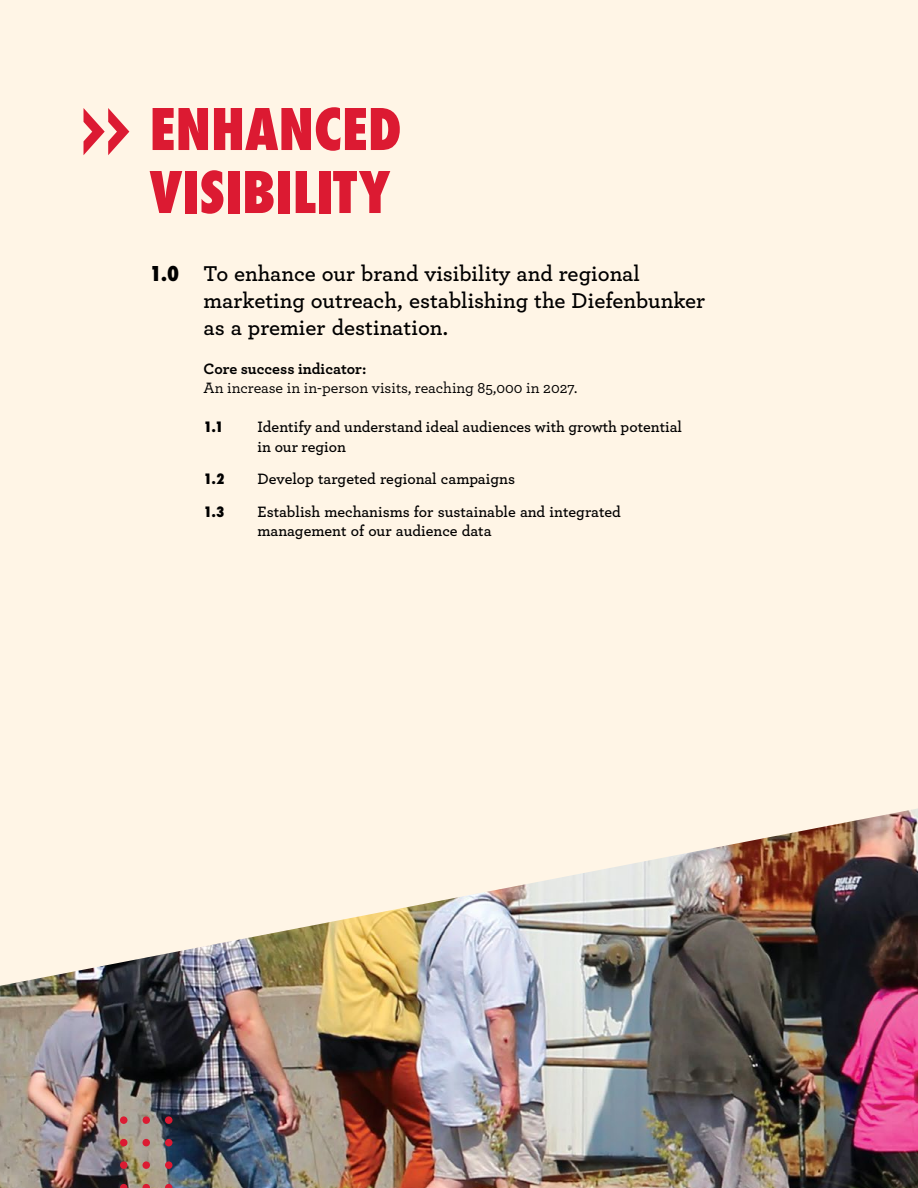
<style>
.page{position:relative;width:918px;height:1188px;background:#fff5e6}
.page>*{position:absolute;margin:0;border:0;box-sizing:border-box;transform-origin:0 0}
.H2_-_Red{font:800 63px/63px "Futura PT Cond";color:#dc1a32}
.t1{font:600 22.5px/27px "Archer Pro";color:#000}
.t2{font:600 15.75px/19.2px "Archer Pro";color:#000}
.P_-_Body_Text{font:500 15.75px/19.2px "Archer Pro";color:#000}
.t3{font:800 15.75px "Futura PT Cond";color:#000}
.s1{font-family:"Futura PT Cond";font-weight:800}
.s2{font-weight:700}
</style>
<div class="page">
<svg style="left:84px;top:108px;width:45px;height:47px"></svg>
<img style="left:0;top:808px;width:918px;height:380px">
<div style="left:120px;top:1116px;width:8px;height:8px;background:#dc1a32;border-radius:50%"></div>
<div style="left:143px;top:1116px;width:7px;height:8px;background:#dc1a32;border-radius:50%"></div>
<div style="left:165px;top:1116px;width:8px;height:8px;background:#dc1a32;border-radius:50%"></div>
<div style="left:120px;top:1139px;width:8px;height:7px;background:#dc1a32;border-radius:50%"></div>
<div style="left:143px;top:1139px;width:7px;height:7px;background:#dc1a32;border-radius:50%"></div>
<div style="left:165px;top:1139px;width:8px;height:7px;background:#dc1a32;border-radius:50%"></div>
<div style="left:120px;top:1161px;width:8px;height:8px;background:#dc1a32;border-radius:50%"></div>
<div style="left:143px;top:1161px;width:7px;height:8px;background:#dc1a32;border-radius:50%"></div>
<div style="left:165px;top:1161px;width:8px;height:8px;background:#dc1a32;border-radius:50%"></div>
<svg style="left:120px;top:1184px;width:8px;height:4px"></svg>
<svg style="left:143px;top:1184px;width:7px;height:4px"></svg>
<svg style="left:165px;top:1184px;width:8px;height:4px"></svg>
<p class="H2_-_Red" style="left:150px;top:97px;width:254px">ENHANCED<br>VISIBILITY</p>
<p class="t1" style="left:204px;top:258px;width:503px;text-indent:-54px"><span class="s1">1.0</span> To enhance our brand visibility and regional marketing outreach, establishing the Diefenbunker as a premier destination.</p>
<p class="P_-_Body_Text" style="left:204px;top:358px;width:375px"><span class="s2">Core success indicator:<br></span>An increase in in-person visits, reaching 85,000 in 2027.</p>
<p class="t3" style="left:204px;top:418px;width:21px">1.1</p>
<p class="t2" style="left:258px;top:417px;width:426px">Identify and understand ideal audiences with growth potential in our region</p>
<p class="t3" style="left:204px;top:470px;width:22px">1.2</p>
<p class="t2" style="left:258px;top:468px;width:259px">Develop targeted regional campaigns</p>
<p class="t3" style="left:204px;top:502px;width:22px">1.3</p>
<p class="t2" style="left:258px;top:501px;width:365px">Establish mechanisms for sustainable and integrated management of our audience data</p>
</div>
